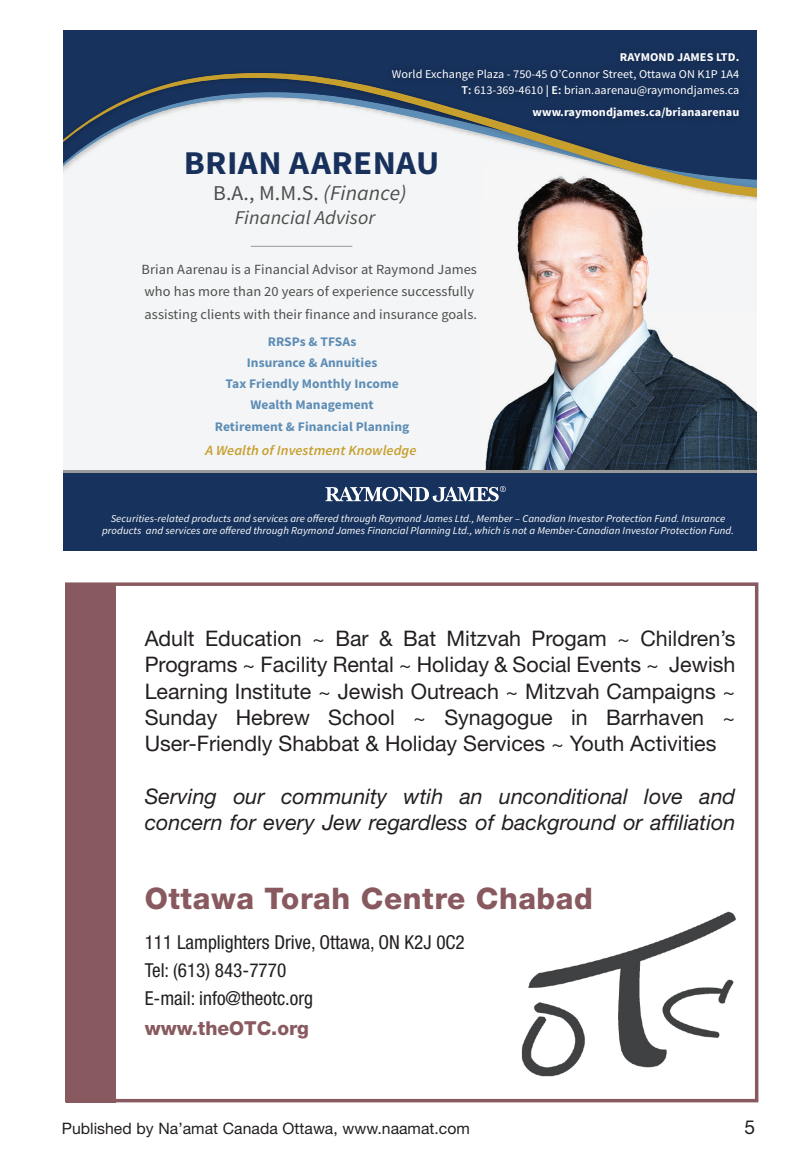
<style>
.page{position:relative;width:788px;height:1166px;background:#fff}
.page>*{position:absolute;margin:0;border:0;box-sizing:border-box;transform-origin:0 0}
.t1{font:700 33.25px "Source Sans Pro";letter-spacing:.01em;color:#18315c;scale:1.05 1}
.t2{font:800 29.75px "Helvetica Neue LT Std";letter-spacing:.02em;color:#885a5f}
.t3{font:21.35px/26.2px "Helvetica Neue LT Std";color:#231f20;text-align:justify}
.t4{font:italic 21.35px/26.2px "Helvetica Neue LT Std";color:#231f20}
.t5{font:21px "Source Sans Pro";color:#4d4d4d}
.t6{font:italic 19.43px "Source Sans Pro";letter-spacing:.005em;color:#4d4d4d}
.t7{font:condensed 19.25px/28px "Helvetica Neue LT Std";color:#231f20}
.t8{font:800 19.25px "Helvetica Neue LT Std";color:#885a5f}
.t9{font:19.25px "Helvetica Neue LT Std";color:#231f20}
.t10{font:15.75px "Helvetica Neue LT Std";color:#231f20}
.t11{font:14px/22.8px "Source Sans Pro";letter-spacing:.005em;color:#4d4d4d}
.t12{font:italic 600 14px "Source Sans Pro";letter-spacing:.005em;color:#c69f2d}
.t13{font:700 13.12px/21px "Source Sans Pro";letter-spacing:.005em;color:#5e8db5;text-align:center}
.t14{font:11.9px/16.6px "Source Sans Pro";letter-spacing:.005em;color:#fff;text-align:right}
.t15{font:700 11.9px "Source Sans Pro";letter-spacing:.005em;color:#fff}
.t16{font:italic 10.5px/12.2px "Source Sans Pro";letter-spacing:.005em;color:#fff;text-align:center}
.s1{font-weight:600}
.s2{font-style:italic}
</style>
<div class="page">
<div style="left:63px;top:31px;width:693px;height:520px;background:#f4f5f6"></div>
<div style="left:63px;top:31px;width:693px;height:37px;background:#17325c"></div>
<svg style="left:63px;top:72px;width:693px;height:100px"></svg>
<img style="left:483px;top:160px;width:273px;height:310px">
<img style="left:587px;top:160px;width:10px;height:28px">
<img style="left:597px;top:160px;width:159px;height:37px">
<div style="left:63px;top:470px;width:693px;height:81px;background:#999"></div>
<div style="left:63px;top:473px;width:693px;height:78px;background:#17325c"></div>
<svg style="left:325px;top:486px;width:181px;height:16px"></svg>
<div style="left:171px;top:36px;width:585px;height:100px;background:#17325c"></div>
<img style="left:171px;top:73px;width:375px;height:63px">
<hr style="left:251px;top:246px;width:101px;height:1px;background:#999">
<div style="left:67px;top:584px;width:49px;height:518px;background:#885a5f"></div>
<div style="left:65px;top:582px;width:693px;height:520px;border:4px solid #885a5f"></div>
<img style="left:521px;top:911px;width:215px;height:166px">
<p class="t15" style="left:620px;top:49px;width:121px">RAYMOND JAMES LTD.</p>
<p class="t14" style="left:392px;top:65px;width:349px">World Exchange Plaza - 750-45 O’Connor Street, Ottawa ON K1P 1A4<br><span class="s1">T:</span> 613-369-4610 <span class="s1">| E:</span> brian.aarenau@raymondjames.ca</p>
<p class="t15" style="left:532px;top:104px;width:208px">www.raymondjames.ca/brianaarenau</p>
<h1 class="t1" style="left:184px;top:141px;width:245px">BRIAN AARENAU</h1>
<p class="t5" style="left:213px;top:180px;width:195px">B.A., M.M.S. <span class="s2">(Finance)</span></p>
<p class="t6" style="left:235px;top:206px;width:142px">Financial Advisor</p>
<p class="t11" style="left:142px;top:257px;width:337px">Brian Aarenau is a Financial Advisor at Raymond James who has more than 20 years of experience successfully assisting clients with their finance and insurance goals.</p>
<p class="t13" style="left:215px;top:331px;width:196px">RRSPs &amp; TFSAs<br>Insurance &amp; Annuities<br>Tax Friendly Monthly Income<br>Wealth Management<br>Retirement &amp; Financial Planning</p>
<p class="t12" style="left:205px;top:441px;width:212px">A Wealth of Investment Knowledge</p>
<p class="t16" style="left:102px;top:512px;width:633px">Securities-related products and services are o ered through Raymond James Ltd., Member – Canadian Investor Protection Fund. Insurance products and services are o ered through Raymond James Financial Planning Ltd., which is not a Member-Canadian Investor Protection Fund.</p>
<p class="t3" style="left:145px;top:625px;width:592px">Adult Education ~ Bar &amp; Bat Mitzvah Progam ~ Children’s Programs ~ Facility Rental ~ Holiday &amp; Social Events ~ Jewish Learning Institute ~ Jewish Outreach ~ Mitzvah Campaigns ~ Sunday Hebrew School ~ Synagogue in Barrhaven ~ User-Friendly Shabbat &amp; Holiday Services ~ Youth Activities</p>
<p class="t4" style="left:145px;top:782px;width:592px">Serving our community wtih an unconditional love and concern for every Jew regardless of background or affiliation</p>
<h2 class="t2" style="left:145px;top:880px;width:450px">Ottawa Torah Centre Chabad</h2>
<p class="t7" style="left:145px;top:928px;width:321px">111 Lamplighters Drive, Ottawa, ON K2J 0C2<br>Tel: (613) 843-7770<br>E-mail: info@theotc.org</p>
<p class="t8" style="left:145px;top:1016px;width:166px">www.theOTC.org</p>
<p class="t10" style="left:62px;top:1119px;width:409px">Published by Na’amat Canada Ottawa, www.naamat.com</p>
<p class="t9" style="left:744px;top:1116px;width:12px">5</p>
</div>
